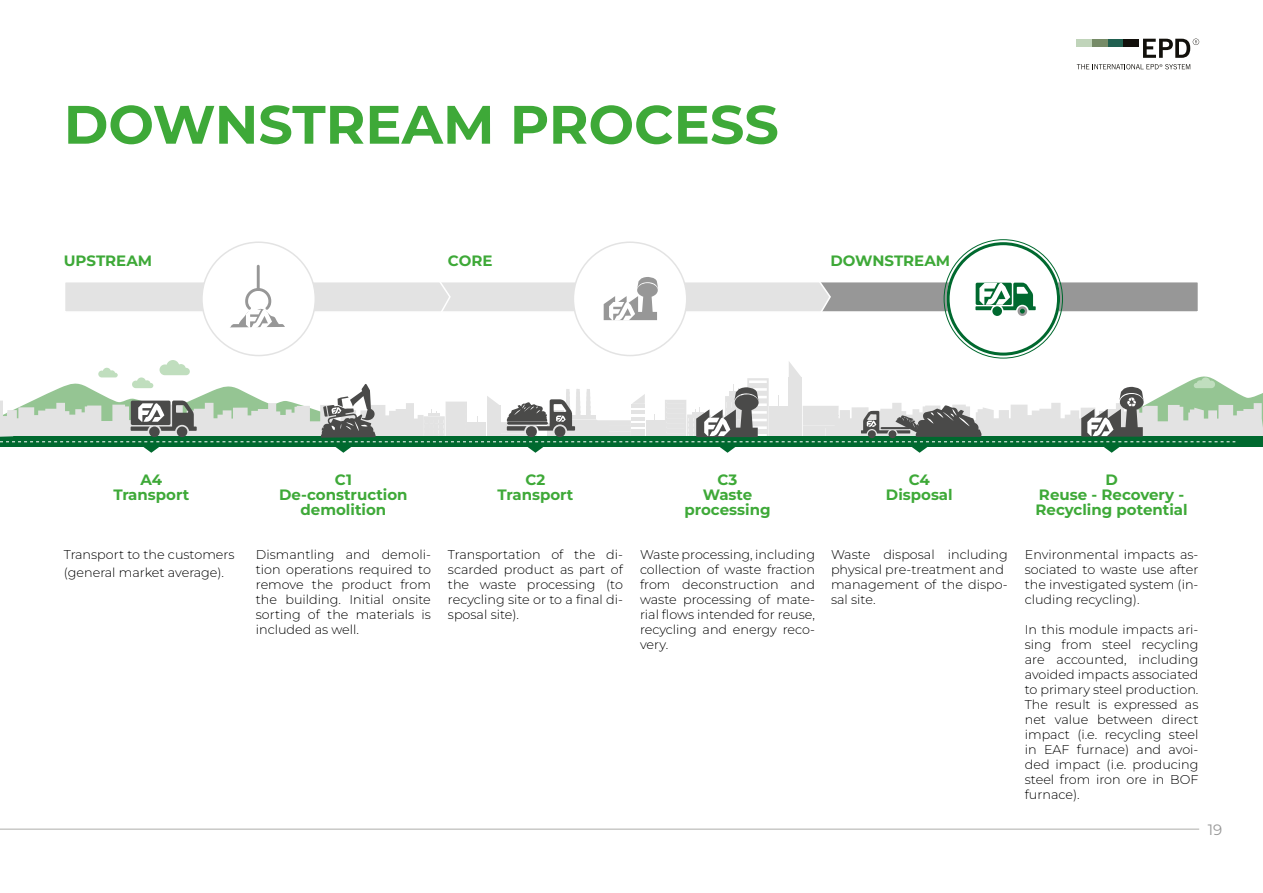
<style>
.page{position:relative;width:1263px;height:893px;background:#fff}
.page>*{position:absolute;margin:0;border:0;box-sizing:border-box;transform-origin:0 0}
.t1{font:700 54px "Montserrat";color:#3ea938}
.t2{font:700 15px/15px "Montserrat";color:#3ea938;text-align:center}
.t3{font:15px "Montserrat";color:#979797}
.t4{font:300 12.75px/15px "Montserrat";color:#000;text-align:justify}
</style>
<div class="page">
<div style="left:812px;top:281px;width:387px;height:32px;background:#979797;border:2px solid #fff"></div>
<div style="left:946px;top:242px;width:114px;height:114px;background:#fff;border-radius:50%"></div>
<div style="left:946px;top:242px;width:114px;height:114px;border:3px solid #00692f;border-radius:50%"></div>
<hr style="left:257px;top:265px;width:3px;height:26px;background:#979797">
<svg style="left:992px;top:306px;width:10px;height:10px"></svg>
<svg style="left:1017px;top:306px;width:10px;height:10px"></svg>
<svg style="left:65px;top:277px;width:767px;height:51px"></svg>
<svg style="left:975px;top:283px;width:61px;height:31px"></svg>
<svg style="left:0;top:360px;width:1263px;height:93px"></svg>
<hr style="left:0;top:828px;width:1199px;height:2px;background:#c9c9c7">
<svg style="left:1077px;top:64px;width:113px;height:5px"></svg>
<div style="left:1108px;top:39px;width:15px;height:7px;background:#216050"></div>
<div style="left:1092px;top:39px;width:16px;height:7px;background:#768b67"></div>
<div style="left:1077px;top:39px;width:15px;height:7px;background:#c0d4ba"></div>
<div style="left:1123px;top:39px;width:16px;height:7px;background:#12100b"></div>
<svg style="left:1143px;top:39px;width:56px;height:19px"></svg>
<h1 class="t1" style="left:64px;top:86px;width:716px">DOWNSTREAM PROCESS</h1>
<p class="t2" style="left:64px;top:252px;width:90px">UPSTREAM</p>
<p class="t2" style="left:448px;top:252px;width:46px">CORE</p>
<p class="t2" style="left:830px;top:252px;width:121px">DOWNSTREAM</p>
<p class="t2" style="left:113px;top:472px;width:77px">A4<br>Transport</p>
<p class="t2" style="left:279px;top:472px;width:130px">C1<br>De-construction demolition</p>
<p class="t2" style="left:497px;top:472px;width:77px">C2<br>Transport</p>
<p class="t2" style="left:684px;top:472px;width:88px">C3<br>Waste processing</p>
<p class="t2" style="left:886px;top:472px;width:68px">C4<br>Disposal</p>
<p class="t2" style="left:1035px;top:472px;width:154px">D<br>Reuse - Recovery -<br>Recycling potential</p>
<p class="t4" style="left:64px;top:545px;width:172px;line-height:18px">Transport to the customers (general market average).</p>
<p class="t4" style="left:256px;top:546px;width:177px">Dismantling and demoli&shy;tion operations required to remove the product from the building. Initial onsite sorting of the materials is included as well.</p>
<p class="t4" style="left:448px;top:546px;width:177px">Transportation of the di&shy;scarded product as part of the waste processing (to recycling site or to a final di&shy;sposal site).</p>
<p class="t4" style="left:640px;top:546px;width:177px">Waste processing, including collection of waste fraction from deconstruction and waste processing of mate&shy;rial flows intended for reuse, recycling and energy reco&shy;very.</p>
<p class="t4" style="left:831px;top:546px;width:178px;text-align:left">Waste disposal including physical pre-treatment and management of the dispo&shy;sal site.</p>
<p class="t4" style="left:1025px;top:546px;width:175px">Environmental impacts as&shy;sociated to waste use after the investigated system (in&shy;cluding recycling).</p>
<p class="t4" style="left:1025px;top:621px;width:175px">In this module impacts ari&shy;sing from steel recycling are accounted, including avoided impacts associated to primary steel production.<br>The result is expressed as net value between direct impact (i.e. recycling steel in EAF furnace) and avoi&shy;ded impact (i.e. producing steel from iron ore in BOF furnace).</p>
<p class="t3" style="left:1208px;top:820px;width:16px">19</p>
</div>
